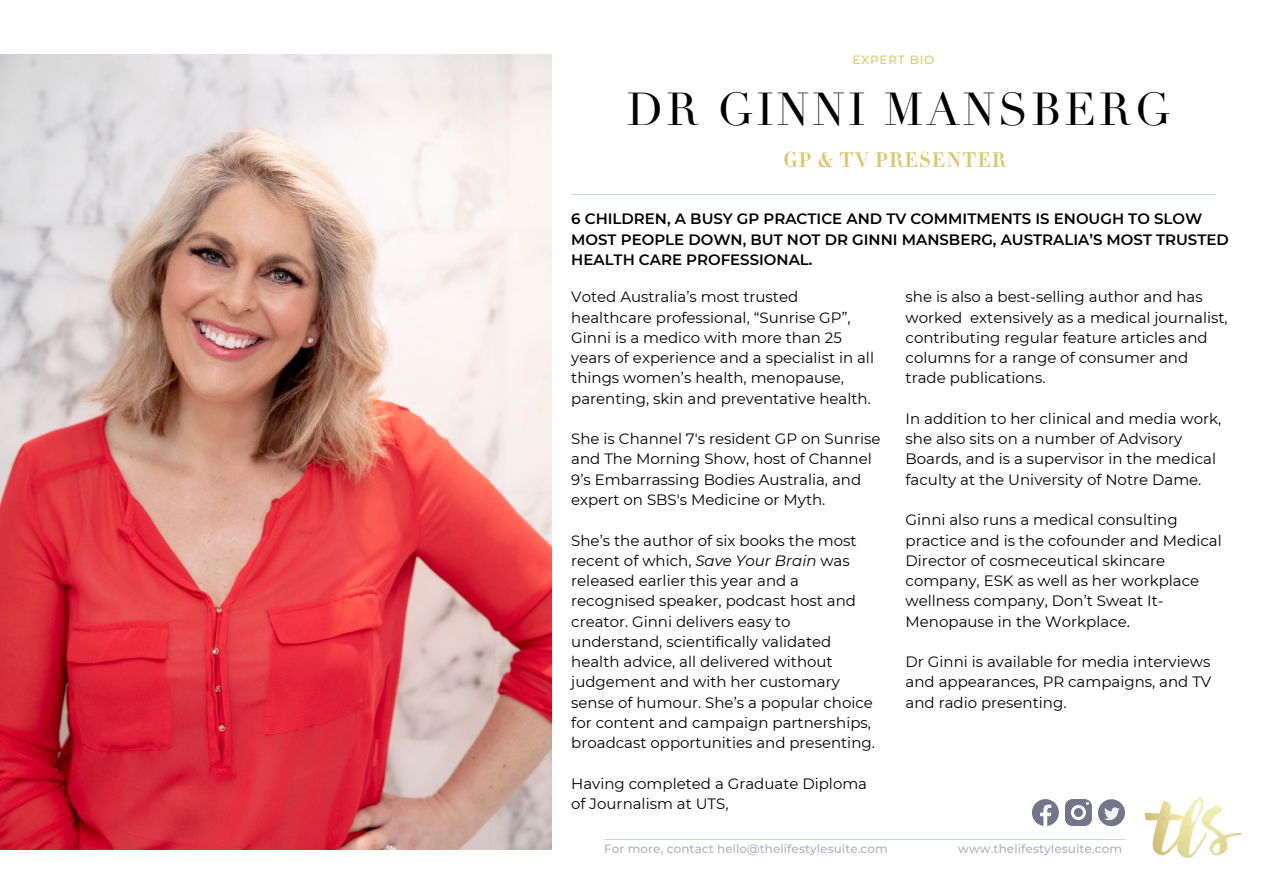
<style>
.page{position:relative;width:1263px;height:894px;background:#fff}
.page>*{position:absolute;margin:0;border:0;box-sizing:border-box;transform-origin:0 0}
.t1{font:45px "Didot";letter-spacing:.07em;color:#000}
.t2{font:21px "Didot HTF B06 Bold";letter-spacing:.07em;color:#dbc96e}
.t3{font:15px/20.2px "Montserrat";color:#000}
.t4{font:600 15px/20.2px "Montserrat";color:#000}
.t5{font:500 12px "Montserrat";letter-spacing:.005em;color:#b0b0bf}
.t6{font:500 12px "Montserrat";letter-spacing:.065em;color:#dbc96e}
.s1{font-style:italic}
</style>
<div class="page">
<img style="left:0;top:54px;width:552px;height:795px">
<hr style="left:571px;top:194px;width:644px;height:1px;background:#cad6dd">
<img style="left:1144px;top:797px;width:98px;height:61px">
<svg style="left:1065px;top:799px;width:27px;height:26px"></svg>
<div style="left:1098px;top:799px;width:27px;height:27px;background:#767488;border-radius:50%"></div>
<svg style="left:1104px;top:807px;width:16px;height:13px"></svg>
<svg style="left:1032px;top:799px;width:27px;height:26px"></svg>
<hr style="left:604px;top:838px;width:521px;height:1px;background:#cad6dd">
<p class="t6" style="left:852px;top:52px;width:83px">EXPERT BIO</p>
<p class="t1" style="left:627px;top:83px;width:545px">DR GINNI MANSBERG</p>
<p class="t2" style="left:783px;top:150px;width:224px">GP &amp; TV PRESENTER</p>
<p class="t4" style="left:571px;top:209px;width:659px">6 CHILDREN, A BUSY GP PRACTICE AND TV COMMITMENTS IS ENOUGH TO SLOW<br>MOST PEOPLE DOWN, BUT NOT DR GINNI MANSBERG, AUSTRALIA’S MOST TRUSTED<br>HEALTH CARE PROFESSIONAL.</p>
<p class="t3" style="left:571px;top:287px;width:304px">Voted Australia’s most trusted healthcare professional, “Sunrise GP”, Ginni is a medico with more than 25 years of experience and a specialist in all things women’s health, menopause, parenting, skin and preventative health.</p>
<p class="t3" style="left:571px;top:428px;width:311px">She is Channel 7's resident GP on Sunrise and The Morning Show, host of Channel 9’s Embarrassing Bodies Australia, and expert on SBS's Medicine or Myth.</p>
<p class="t3" style="left:571px;top:530px;width:305px">She’s the author of six books the most recent of which, <span class="s1">Save Your Brain</span> was released earlier this year and a recognised speaker, podcast host and creator. Ginni delivers easy to understand, scientifically validated health advice, all delivered without judgement and with her customary sense of humour. She’s a popular choice for content and campaign partnerships, broadcast opportunities and presenting.</p>
<p class="t3" style="left:571px;top:773px;width:297px">Having completed a Graduate Diploma of Journalism at UTS,</p>
<p class="t3" style="left:905px;top:287px;width:324px">she is also a best-selling author and has worked extensively as a medical journalist, contributing regular feature articles and columns for a range of consumer and trade publications.</p>
<p class="t3" style="left:905px;top:408px;width:317px">In addition to her clinical and media work, she also sits on a number of Advisory Boards, and is a supervisor in the medical faculty at the University of Notre Dame.</p>
<p class="t3" style="left:905px;top:509px;width:318px">Ginni also runs a medical consulting practice and is the cofounder and Medical Director of cosmeceutical skincare company, ESK as well as her workplace wellness company, Don’t Sweat It-Menopause in the Workplace.</p>
<p class="t3" style="left:905px;top:651px;width:307px;text-align:justify">Dr Ginni is available for media interviews and appearances, PR campaigns, and TV and radio presenting.</p>
<p class="t5" style="left:604px;top:841px;width:285px">For more, contact hello@thelifestylesuite.com</p>
<p class="t5" style="left:958px;top:841px;width:166px">www.thelifestylesuite.com</p>
</div>
